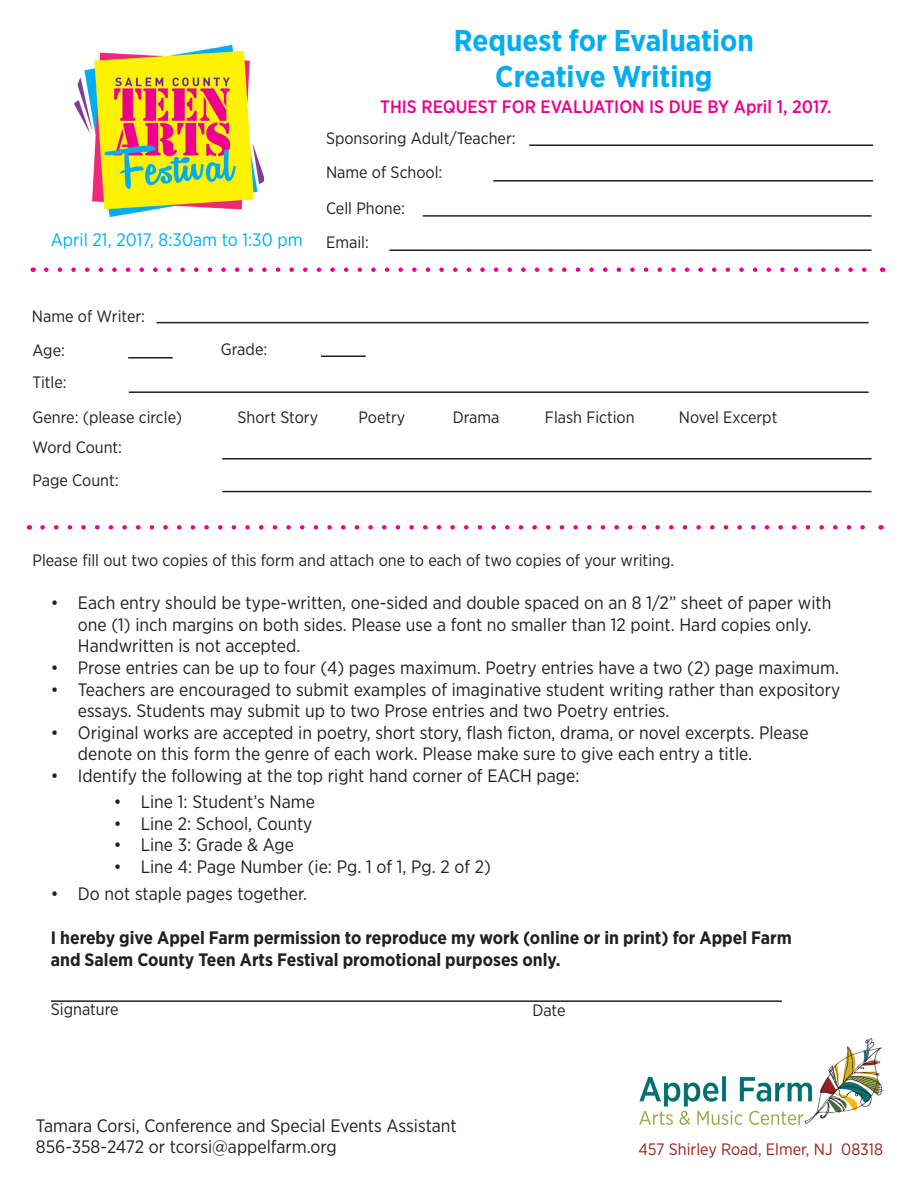
<style>
.page{position:relative;width:918px;height:1188px;background:#fff}
.page>*{position:absolute;margin:0;border:0;box-sizing:border-box;transform-origin:0 0}
.t1{font:700 30px "Gotham Narrow";color:#00aeef}
.t2{font:18px/21.6px "Gotham Narrow";color:#231f20}
.t3{font:700 18px "Gotham Narrow";color:#231f20}
.t4{font:500 18px "Gotham Narrow";color:#ec008c}
.t5{font:18px "Gotham Narrow";color:#00aeef}
.t6{font:16.5px "Gotham Narrow";color:#231f20}
.t7{font:16.5px "Gotham Narrow";color:#9c201f}
</style>
<div class="page">
<hr style="left:493px;top:180px;width:380px;height:2px;background:#231f20">
<hr style="left:529px;top:144px;width:344px;height:2px;background:#231f20">
<hr style="left:423px;top:215px;width:449px;height:2px;background:#231f20">
<hr style="left:389px;top:250px;width:483px;height:1px;background:#231f20">
<hr style="left:157px;top:322px;width:712px;height:1px;background:#231f20">
<svg style="left:46px;top:267px;width:821px;height:5px"></svg>
<svg style="left:42px;top:525px;width:823px;height:5px"></svg>
<hr style="left:321px;top:356px;width:45px;height:1px;background:#231f20">
<hr style="left:128px;top:357px;width:45px;height:2px;background:#231f20">
<img style="left:74px;top:46px;width:189px;height:171px">
<hr style="left:129px;top:391px;width:740px;height:2px;background:#231f20">
<hr style="left:222px;top:458px;width:650px;height:2px;background:#231f20">
<hr style="left:222px;top:491px;width:650px;height:1px;background:#231f20">
<img style="left:639px;top:1038px;width:244px;height:88px">
<hr style="left:51px;top:1000px;width:731px;height:2px;background:#231f20">
<p class="t1" style="left:454px;top:22px;width:301px">Request for Evaluation</p>
<p class="t1" style="left:495px;top:58px;width:219px">Creative Writing</p>
<p class="t4" style="left:380px;top:96px;width:453px">THIS REQUEST FOR EVALUATION IS DUE BY April 1, 2017.</p>
<p class="t6" style="left:326px;top:128px;width:191px">Sponsoring Adult/Teacher:</p>
<p class="t5" style="left:51px;top:229px;width:253px">April 21, 2017, 8:30am to 1:30 pm</p>
<p class="t6" style="left:326px;top:162px;width:118px">Name of School:</p>
<p class="t6" style="left:326px;top:197px;width:81px">Cell Phone:</p>
<p class="t6" style="left:326px;top:232px;width:44px">Email:</p>
<p class="t6" style="left:32px;top:306px;width:115px">Name of Writer:</p>
<p class="t6" style="left:32px;top:340px;width:34px">Age:</p>
<p class="t6" style="left:221px;top:339px;width:48px">Grade:</p>
<p class="t6" style="left:32px;top:372px;width:36px">Title:</p>
<p class="t6" style="left:32px;top:407px;width:151px">Genre: (please circle)</p>
<p class="t6" style="left:238px;top:407px;width:82px">Short Story</p>
<p class="t6" style="left:358px;top:407px;width:49px">Poetry</p>
<p class="t6" style="left:32px;top:437px;width:91px">Word Count:</p>
<p class="t6" style="left:32px;top:470px;width:88px">Page Count:</p>
<p class="t6" style="left:453px;top:407px;width:48px">Drama</p>
<p class="t6" style="left:545px;top:407px;width:91px">Flash Fiction</p>
<p class="t6" style="left:679px;top:407px;width:100px">Novel Excerpt</p>
<p class="t6" style="left:32px;top:550px;width:643px">Please fill out two copies of this form and attach one to each of two copies of your writing.</p>
<p class="t2" style="left:78px;top:592px;width:755px;text-indent:-27px">• Each entry should be type-written, one-sided and double spaced on an 8 1/2” sheet of paper with one (1) inch margins on both sides. Please use a font no smaller than 12 point. Hard copies only.<br>Handwritten is not accepted.</p>
<p class="t2" style="left:51px;top:657px;width:790px">• Prose entries can be up to four (4) pages maximum. Poetry entries have a two (2) page maximum.</p>
<p class="t2" style="left:78px;top:678px;width:764px;text-indent:-27px">• Teachers are encouraged to submit examples of imaginative student writing rather than expository essays. Students may submit up to two Prose entries and two Poetry entries.</p>
<p class="t2" style="left:78px;top:721px;width:732px;text-indent:-27px">• Original works are accepted in poetry, short story, flash ficton, drama, or novel excerpts. Please denote on this form the genre of each work. Please make sure to give each entry a title.</p>
<p class="t2" style="left:51px;top:765px;width:530px">• Identify the following at the top right hand corner of EACH page:</p>
<p class="t2" style="left:114px;top:791px;width:203px">• Line 1: Student’s Name</p>
<p class="t2" style="left:114px;top:812px;width:200px">• Line 2: School, County</p>
<p class="t2" style="left:114px;top:834px;width:182px">• Line 3: Grade &amp; Age</p>
<p class="t2" style="left:114px;top:855px;width:379px">• Line 4: Page Number (ie: Pg. 1 of 1, Pg. 2 of 2)</p>
<p class="t2" style="left:51px;top:882px;width:258px">• Do not staple pages together.</p>
<p class="t3" style="left:51px;top:926px;width:742px">I hereby give Appel Farm permission to reproduce my work (online or in print) for Appel Farm</p>
<p class="t3" style="left:51px;top:948px;width:511px">and Salem County Teen Arts Festival promotional purposes only.</p>
<p class="t6" style="left:51px;top:999px;width:69px">Signature</p>
<p class="t6" style="left:532px;top:1000px;width:35px">Date</p>
<p class="t2" style="left:36px;top:1114px;width:422px">Tamara Corsi, Conference and Special Events Assistant</p>
<p class="t2" style="left:36px;top:1136px;width:302px">856-358-2472 or tcorsi@appelfarm.org</p>
<p class="t7" style="left:638px;top:1139px;width:246px">457 Shirley Road, Elmer, NJ 08318</p>
</div>
